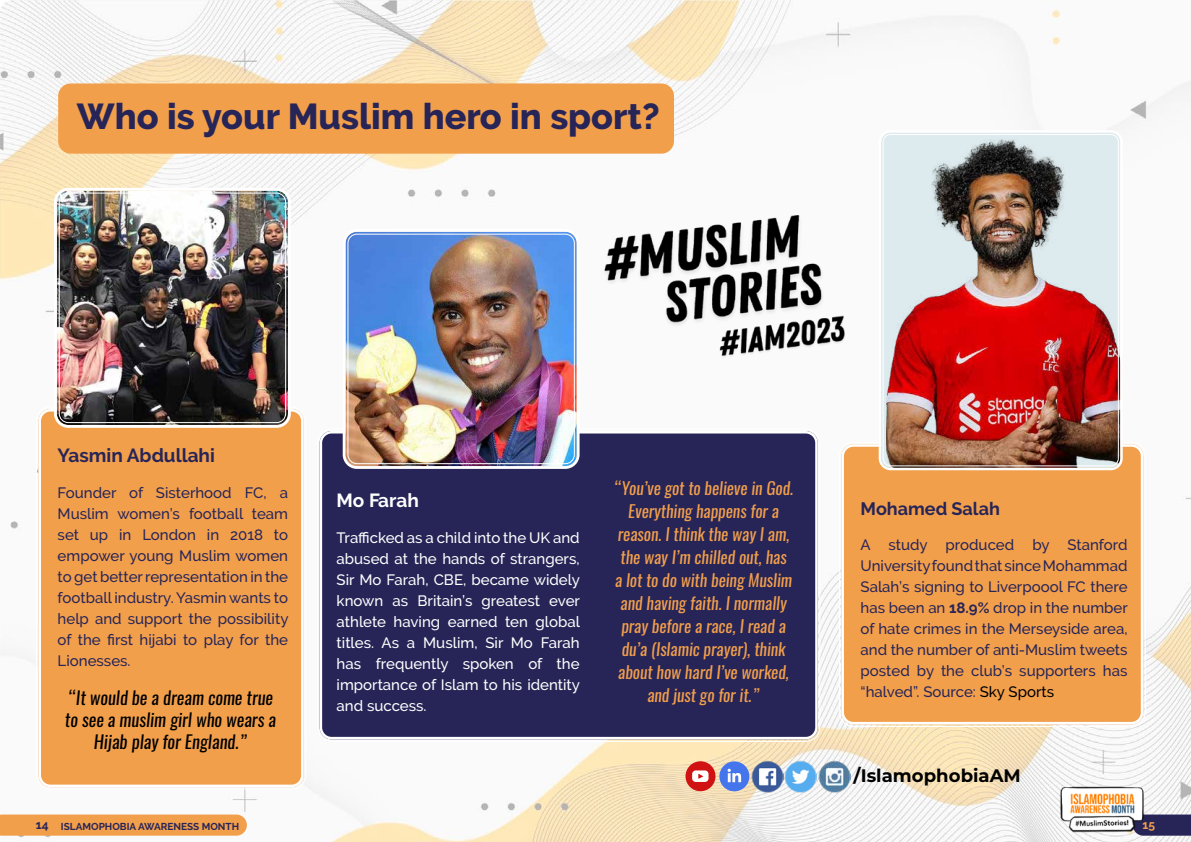
<style>
.page{position:relative;width:1191px;height:842px;background:#fff}
.page>*{position:absolute;margin:0;border:0;box-sizing:border-box;transform-origin:0 0}
.t1{font:800 35.9px "Raleway";color:#272557}
.t2{font:700 19px "Raleway";color:#272557}
.t3{font:700 19px "Raleway";letter-spacing:-.005em;color:#fff}
.t4{font:700 18.1px "Montserrat";color:#000}
.t5{font:italic 18px/21.6px "Oswald";color:#000;text-align:center}
.t6{font:700 18px "Raleway";color:#272557}
.t7{font:italic 17px/23px "Oswald";color:#f29f4c;text-align:center}
.t8{font:500 15px/21px "Raleway";color:#272557;text-align:justify}
.t9{font:500 15px/21px "Raleway";color:#fff;text-align:justify}
.t10{font:700 12px "Raleway";color:#f29f4c}
.t11{font:700 10px "Raleway";color:#272557}
.s1{font-weight:700}
.s2{color:#000}
.s3{font-size:12px}
</style>
<div class="page">
<img style="left:0;top:0;width:1191px;height:842px">
<div style="left:58px;top:83px;width:616px;height:71px;background:#f29f4c;border-radius:13px"></div>
<div style="left:320px;top:431px;width:497px;height:308px;background:#272557;border-radius:12px"></div>
<div style="left:320px;top:431px;width:497px;height:308px;border:2px solid #fff;border-radius:11px"></div>
<div style="left:841px;top:444px;width:302px;height:280px;background:#f29f4c;border-radius:12px"></div>
<div style="left:841px;top:444px;width:302px;height:280px;border:2px solid #fff;border-radius:11px"></div>
<div style="left:38px;top:409px;width:266px;height:378px;background:#f29f4c;border-radius:12px"></div>
<div style="left:38px;top:409px;width:266px;height:378px;border:2px solid #fff;border-radius:11px"></div>
<img style="left:585px;top:199px;width:280px;height:172px">
<svg style="left:0;top:814px;width:247px;height:22px;background:#f2a354"></svg>
<svg style="left:1152px;top:814px;width:39px;height:22px"></svg>
<img style="left:1051px;top:758px;width:101px;height:84px">
<img style="left:57px;top:191px;width:231px;height:233px">
<div style="left:54px;top:188px;width:237px;height:240px;border:3px solid #fff;border-radius:13px"></div>
<div style="left:59px;top:193px;width:227px;height:230px;border:1px solid #fff;border-radius:9px"></div>
<img style="left:345px;top:232px;width:232px;height:233px">
<div style="left:343px;top:229px;width:236px;height:240px;border:3px solid #fff;border-radius:13px"></div>
<div style="left:347px;top:234px;width:228px;height:230px;border:1px solid #fff;border-radius:9px"></div>
<div style="left:881px;top:133px;width:239px;height:335px;background:#deebee;border-radius:10px"></div>
<img style="left:886px;top:139px;width:234px;height:329px">
<div style="left:878px;top:130px;width:244px;height:340px;border:2px solid #fff;border-radius:11px"></div>
<div style="left:882px;top:134px;width:236px;height:332px;border:1px solid #fff;border-radius:8px"></div>
<img style="left:751px;top:760px;width:65px;height:32px">
<img style="left:818px;top:760px;width:32px;height:32px">
<div style="left:719px;top:761px;width:30px;height:30px;background:#4575ed;border-radius:50%"></div>
<svg style="left:727px;top:769px;width:14px;height:13px"></svg>
<div style="left:685px;top:761px;width:30px;height:30px;background:#d11212;border-radius:50%"></div>
<svg style="left:692px;top:770px;width:16px;height:12px"></svg>
<h1 class="t1" style="left:77px;top:96px;width:584px">Who is your Muslim hero in sport?</h1>
<p class="t2" style="left:58px;top:445px;width:159px">Yasmin Abdullahi</p>
<p class="t8" style="left:58px;top:482px;width:232px">Founder of Sisterhood FC, a Muslim women’s football team set up in London in 2018 to empower young Muslim women to get better representation in the football industry. Yasmin wants to help and support the possibility of the first hijabi to play for the Lionesses.</p>
<p class="t7" style="left:614px;top:477px;width:181px">“You’ve got to believe in God.<br>Everything happens for a reason. I think the way I am, the way I’m chilled out, has<br>a lot to do with being Muslim and having faith. I normally pray before a race, I read a du’a (Islamic prayer), think about how hard I’ve worked,</p>
<p class="t5" style="left:68px;top:687px;width:207px">“It would be a dream come true</p>
<p class="t7" style="left:647px;top:684px;width:114px">and just go for it.”</p>
<p class="t5" style="left:65px;top:709px;width:213px">to see a muslim girl who wears a<br>Hijab play for England.”</p>
<p class="t3" style="left:336px;top:490px;width:84px">Mo Farah</p>
<p class="t9" style="left:336px;top:527px;width:245px">Trafficked as a child into the UK and abused at the hands of strangers, Sir Mo Farah, CBE, became widely known as Britain’s greatest ever athlete having earned ten global titles. As a Muslim, Sir Mo Farah has frequently spoken of the importance of Islam to his identity and success.</p>
<p class="t6" style="left:860px;top:498px;width:141px">Mohamed Salah</p>
<p class="t8" style="left:860px;top:534px;width:269px">A study produced by Stanford University found that since Mohammad Salah’s signing to Liverpoool FC there has been an <span class="s1">18.9%</span> drop in the number of hate crimes in the Merseyside area, and the number of anti-Muslim tweets posted by the club’s supporters has “halved”. Source: <span class="s2">Sky Sports</span></p>
<p class="t4" style="left:853px;top:762px;width:169px">/IslamophobiaAM</p>
<p class="t11" style="left:36px;top:820px;width:205px"><span class="s3">14</span> ISLAMOPHOBIA AWARENESS MONTH</p>
<p class="t10" style="left:1142px;top:818px;width:14px">15</p>
</div>
